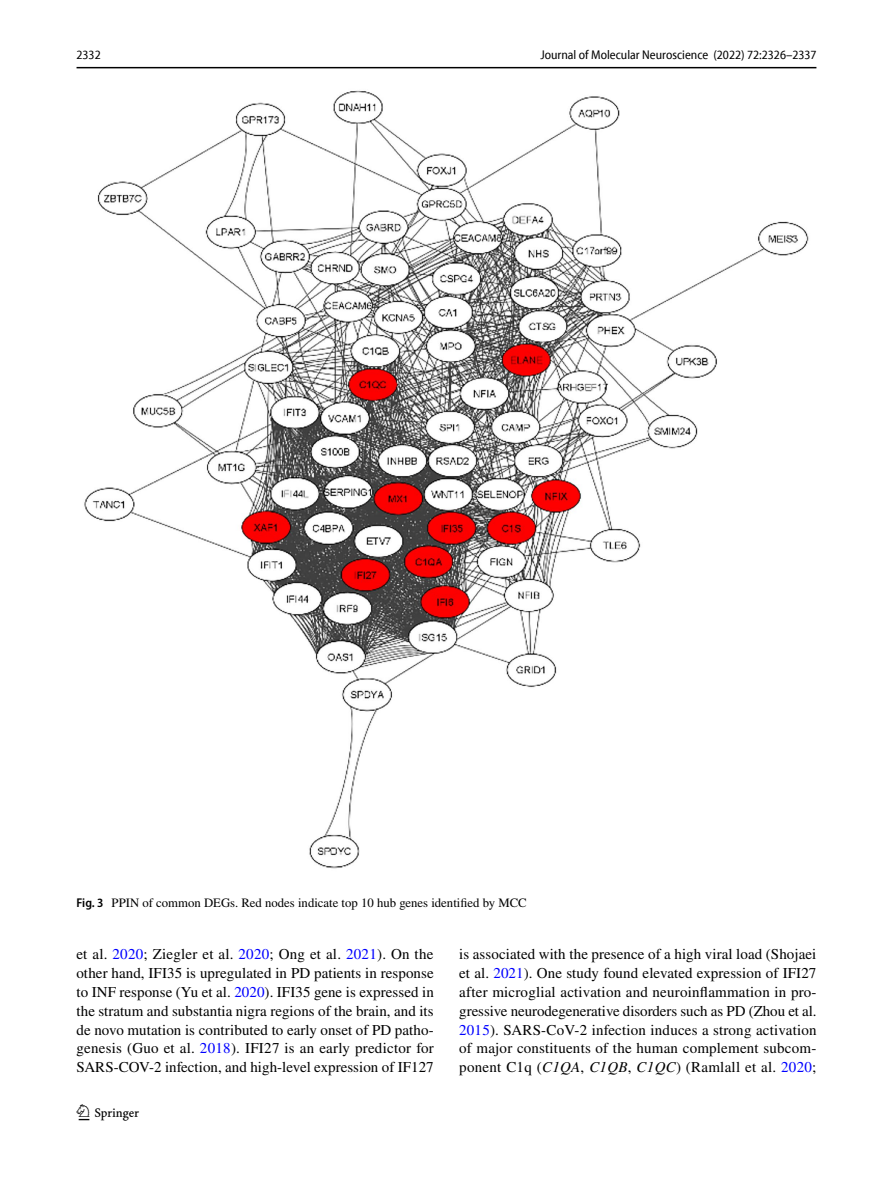
<style>
.page{position:relative;width:893px;height:1187px;background:#fff}
.page>*{position:absolute;margin:0;border:0;box-sizing:border-box;transform-origin:0 0}
.t1{font:22.5px "Springnew Regular 2";color:#000}
.t2{font:15px/18.8px "STIX";letter-spacing:.015em;color:#000;text-align:justify}
.t3{font:12.75px "STIX";color:#000}
.t4{font:semi-condensed 12.75px "Myriad Pro Unic";color:#000}
.s1{font-family:"Myriad Pro";font-weight:600;font-stretch:semi-condensed}
.s2{color:#00f}
.s3{font-style:italic}
</style>
<div class="page">
<hr style="left:77px;top:67px;width:739px;height:1px;background:#000">
<img style="left:84px;top:90px;width:725px;height:779px">
<p class="t4" style="left:77px;top:50px;width:26px">2332</p>
<p class="t4" style="left:540px;top:50px;width:278px">Journal of Molecular Neuroscience (2022) 72:2326–2337</p>
<p class="t3" style="left:77px;top:894px;width:452px"><span class="s1">Fig. 3</span> PPIN of common DEGs. Red nodes indicate top 10 hub genes identified by MCC</p>
<p class="t2" style="left:77px;top:946px;width:359px">et al. <span class="s2">2020</span>; Ziegler et al. <span class="s2">2020</span>; Ong et al. <span class="s2">2021</span>). On the other hand, IFI35 is upregulated in PD patients in response to INF response (Yu et al. <span class="s2">2020</span>). IFI35 gene is expressed in the stratum and substantia nigra regions of the brain, and its de novo mutation is contributed to early onset of PD patho&shy;genesis (Guo et al. <span class="s2">2018</span>). IFI27 is an early predictor for SARS-COV-2 infection, and high-level expression of IF127</p>
<p class="t2" style="left:459px;top:946px;width:359px">is associated with the presence of a high viral load (Shojaei et al. <span class="s2">2021</span>). One study found elevated expression of IFI27 after microglial activation and neuroinflammation in pro&shy;gressive neurodegenerative disorders such as PD (Zhou et al.<br><span class="s2">2015</span>). SARS-CoV-2 infection induces a strong activation of major constituents of the human complement subcom&shy;ponent C1q (<span class="s3">C1QA</span>, <span class="s3">C1QB</span>, <span class="s3">C1QC</span>) (Ramlall et al. <span class="s2">2020</span>;</p>
<h1 class="t1" style="left:79px;top:1104px;width:62px">1 3</h1>
</div>
